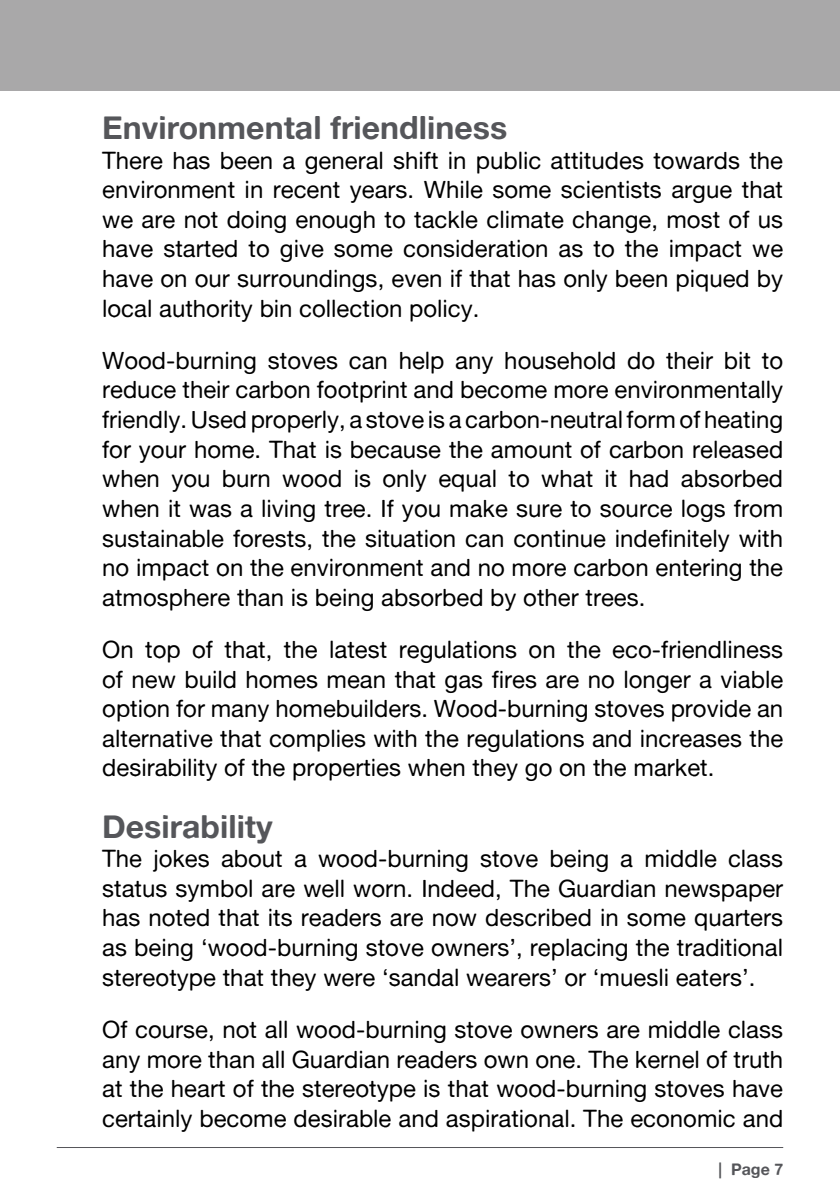
<style>
.page{position:relative;width:840px;height:1191px;background:#fff}
.page>*{position:absolute;margin:0;border:0;box-sizing:border-box;transform-origin:0 0}
.t1{font:32px "Alte Haas Grotesk Bold";color:#55565a}
.t2{font:24px/29.6px "Alte Haas Grotesk";color:#000;text-align:justify}
.t3{font:16px "Alte Haas Grotesk Bold";color:#55565a}
</style>
<div class="page">
<div style="left:0;top:0;width:839px;height:91px;background:#a9a8a9"></div>
<hr style="left:57px;top:1147px;width:725px;height:1px;background:#55565a">
<h1 class="t1" style="left:102px;top:108px;width:406px">Environmental friendliness</h1>
<p class="t2" style="left:102px;top:145px;width:682px">There has been a general shift in public attitudes towards the environment in recent years. While some scientists argue that we are not doing enough to tackle climate change, most of us have started to give some consideration as to the impact we have on our surroundings, even if that has only been piqued by local authority bin collection policy.</p>
<p class="t2" style="left:102px;top:345px;width:682px">Wood-burning stoves can help any household do their bit to reduce their carbon footprint and become more environmentally friendly. Used properly, a stove is a carbon-neutral form of heating for your home. That is because the amount of carbon released when you burn wood is only equal to what it had absorbed when it was a living tree. If you make sure to source logs from sustainable forests, the situation can continue indefinitely with no impact on the environment and no more carbon entering the atmosphere than is being absorbed by other trees.</p>
<p class="t2" style="left:102px;top:634px;width:682px">On top of that, the latest regulations on the eco-friendliness of new build homes mean that gas fires are no longer a viable option for many homebuilders. Wood-burning stoves provide an alternative that complies with the regulations and increases the desirability of the properties when they go on the market.</p>
<h1 class="t1" style="left:102px;top:806px;width:172px">Desirability</h1>
<p class="t2" style="left:102px;top:843px;width:682px">The jokes about a wood-burning stove being a middle class status symbol are well worn. Indeed, The Guardian newspaper has noted that its readers are now described in some quarters as being ‘wood-burning stove owners’, replacing the traditional stereotype that they were ‘sandal wearers’ or ‘muesli eaters’.</p>
<p class="t2" style="left:102px;top:1014px;width:682px">Of course, not all wood-burning stove owners are middle class any more than all Guardian readers own one. The kernel of truth at the heart of the stereotype is that wood-burning stoves have certainly become desirable and aspirational. The economic and</p>
<p class="t3" style="left:718px;top:1159px;width:66px">| Page 7</p>
</div>
